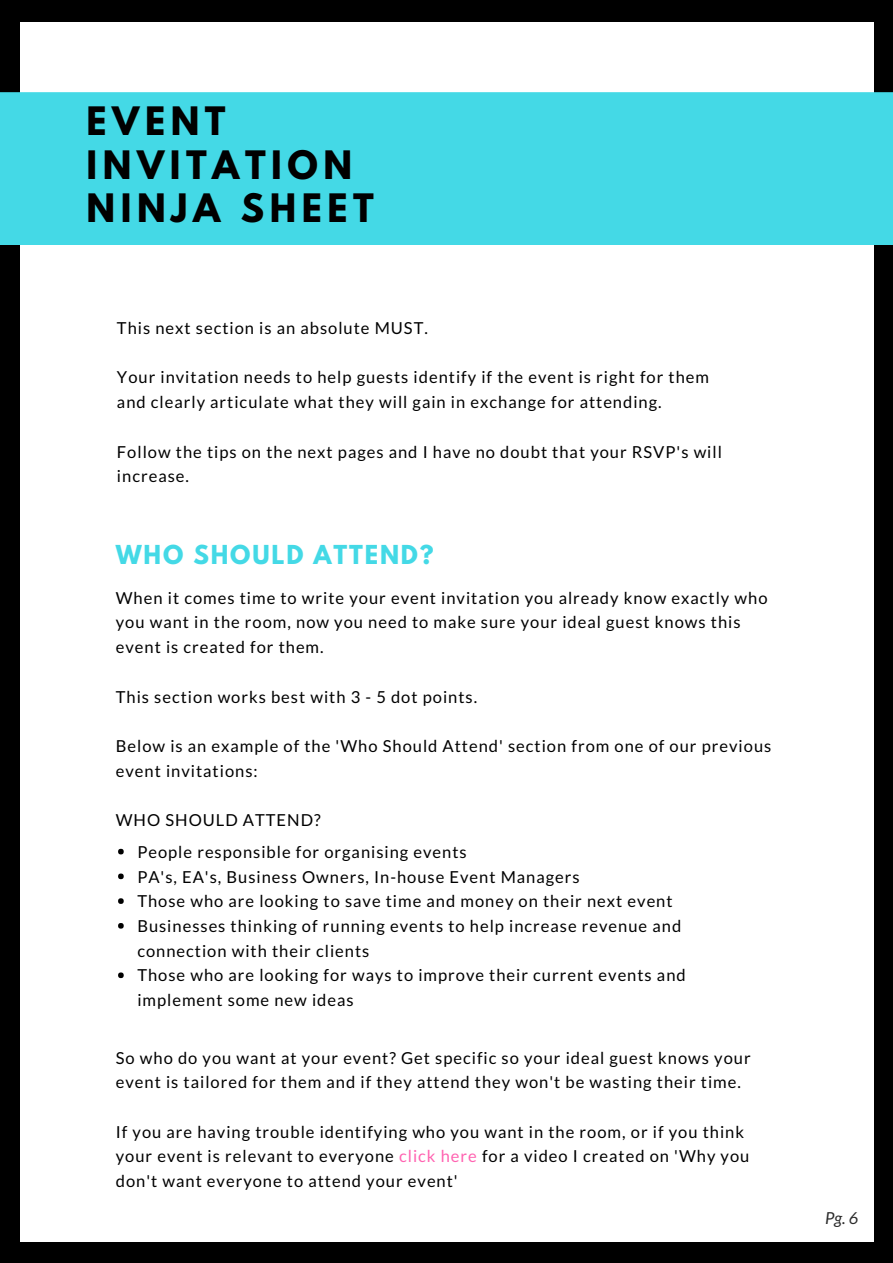
<style>
.page{position:relative;width:893px;height:1263px;background:#fff}
.page>*{position:absolute;margin:0;border:0;box-sizing:border-box;transform-origin:0 0}
.t1{font:700 34.65px/43.8px "League Spartan";letter-spacing:.16em;color:#000}
.t2{font:700 23.1px "League Spartan";letter-spacing:.08em;color:#44d9e6}
.t3{font:16.5px/24.8px "Lato";letter-spacing:.06em;color:#000}
.t4{font:italic 16.5px "Lato";color:#2b2b2b}
.s1{color:#ff63b1}
</style>
<div class="page">
<div style="left:874px;top:1242px;width:18px;height:20px;background:#000"></div>
<div style="left:0;top:20px;width:19px;height:1224px;background:#000"></div>
<div style="left:0;top:1242px;width:19px;height:20px;background:#000"></div>
<div style="left:874px;top:20px;width:18px;height:1224px;background:#000"></div>
<div style="left:18px;top:1242px;width:857px;height:20px;background:#000"></div>
<div style="left:874px;top:0;width:18px;height:21px;background:#000"></div>
<div style="left:0;top:0;width:19px;height:21px;background:#000"></div>
<div style="left:18px;top:0;width:857px;height:21px;background:#000"></div>
<div style="left:0;top:92px;width:892px;height:153px;background:#44d9e6"></div>
<svg style="left:118px;top:849px;width:6px;height:5px"></svg>
<svg style="left:118px;top:873px;width:6px;height:6px"></svg>
<svg style="left:118px;top:898px;width:6px;height:6px"></svg>
<svg style="left:118px;top:923px;width:6px;height:6px"></svg>
<svg style="left:118px;top:972px;width:6px;height:6px"></svg>
<h1 class="t1" style="left:87px;top:103px;width:289px">EVENT<br>INVITATION<br>NINJA SHEET</h1>
<p class="t3" style="left:117px;top:315px;width:312px">This next section is an absolute MUST.</p>
<p class="t3" style="left:117px;top:365px;width:593px">Your invitation needs to help guests identify if the event is right for them and clearly articulate what they will gain in exchange for attending.</p>
<p class="t3" style="left:117px;top:439px;width:606px">Follow the tips on the next pages and I have no doubt that your RSVP's will increase.</p>
<h2 class="t2" style="left:116px;top:543px;width:319px">WHO SHOULD ATTEND?</h2>
<p class="t3" style="left:116px;top:585px;width:653px">When it comes time to write your event invitation you already know exactly who you want in the room, now you need to make sure your ideal guest knows this event is created for them.</p>
<p class="t3" style="left:116px;top:684px;width:363px">This section works best with 3 - 5 dot points.</p>
<p class="t3" style="left:116px;top:733px;width:657px">Below is an example of the 'Who Should Attend' section from one of our previous event invitations:</p>
<p class="t3" style="left:116px;top:807px;width:206px">WHO SHOULD ATTEND?</p>
<p class="t3" style="left:137px;top:839px;width:550px">People responsible for organising events<br>PA's, EA's, Business Owners, In-house Event Managers<br>Those who are looking to save time and money on their next event Businesses thinking of running events to help increase revenue and connection with their clients<br>Those who are looking for ways to improve their current events and implement some new ideas</p>
<p class="t3" style="left:116px;top:1045px;width:636px">So who do you want at your event? Get specific so your ideal guest knows your event is tailored for them and if they attend they won't be wasting their time.</p>
<p class="t3" style="left:116px;top:1119px;width:635px">If you are having trouble identifying who you want in the room, or if you think your event is relevant to everyone <span class="s1">click here</span> for a video I created on 'Why you don't want everyone to attend your event'</p>
<p class="t4" style="left:825px;top:1208px;width:35px">Pg. 6</p>
</div>
